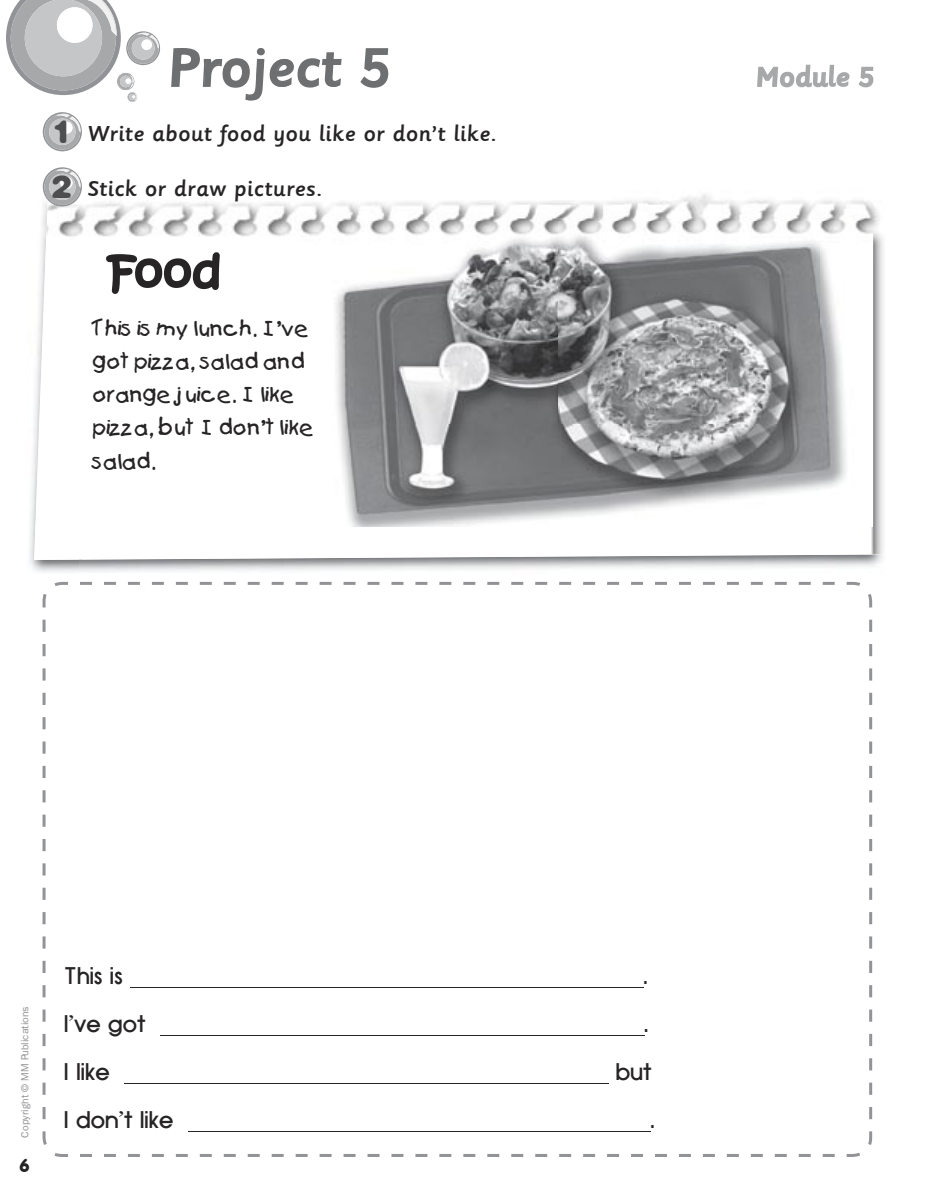
<style>
.page{position:relative;width:936px;height:1191px;background:#fff}
.page>*{position:absolute;margin:0;border:0;box-sizing:border-box;transform-origin:0 0}
.t1{font:500 60px "Sassoon Primary";color:#6e6f71}
.t2{font:43.5px "Kristen ITC";color:#272425}
.t3{font:500 30px "Sassoon Primary";color:#a6a8aa}
.t4{font:30px/55.1px "Fat Beans";color:#4e4e50}
.t5{font:500 24px "Sassoon Primary";letter-spacing:.005em;color:#272425}
.t6{font:24px "UB Avant Garde Bold";color:#272425}
.t7{font:21px/33px "Kids Plain";color:#272425}
.t8{font:18px "VAG Rounded BT";color:#272425}
.t9{font:10.5px "F1 Franklin G Book";color:#929396}
.s1{font-family:"UB Baskerville Bold"}
</style>
<div class="page">
<svg style="left:6px;top:0;width:154px;height:102px"></svg>
<svg style="left:171px;top:48px;width:171px;height:53px"></svg>
<svg style="left:360px;top:48px;width:29px;height:40px"></svg>
<svg style="left:757px;top:64px;width:93px;height:24px"></svg>
<svg style="left:858px;top:66px;width:16px;height:22px"></svg>
<img style="left:29px;top:446px;width:51px;height:126px">
<img style="left:34px;top:202px;width:266px;height:358px">
<img style="left:300px;top:194px;width:579px;height:28px">
<img style="left:834px;top:222px;width:51px;height:338px">
<svg style="left:104px;top:251px;width:117px;height:44px"></svg>
<svg style="left:43px;top:582px;width:829px;height:575px"></svg>
<img style="left:297px;top:221px;width:575px;height:305px">
<hr style="left:130px;top:986px;width:513px;height:1px;background:#272425">
<hr style="left:160px;top:1034px;width:484px;height:1px;background:#272425">
<hr style="left:124px;top:1082px;width:484px;height:1px;background:#272425">
<hr style="left:188px;top:1130px;width:462px;height:1px;background:#272425">
<svg style="left:42px;top:112px;width:40px;height:40px"></svg>
<div style="left:60px;top:121px;width:13px;height:13px;background:#fff;border-radius:50%"></div>
<svg style="left:42px;top:167px;width:41px;height:40px"></svg>
<div style="left:60px;top:176px;width:13px;height:13px;background:#fff;border-radius:50%"></div>
<h3 class="t4" style="left:52px;top:106px;width:21px">1<br>2</h3>
<h1 class="t1" style="left:167px;top:35px;width:224px">Project 5</h1>
<p class="t5" style="left:87px;top:120px;width:410px">Write about food you like or don’t like.</p>
<p class="t5" style="left:87px;top:176px;width:236px">Stick or draw pictures.</p>
<h2 class="t2" style="left:109px;top:243px;width:113px">Food</h2>
<p class="t7" style="left:92px;top:312px;width:223px">This is my lunch. I’ve got pizza, salad and orange juice. I like pizza, but I don’t like salad.</p>
<h3 class="t3" style="left:755px;top:61px;width:120px">Module 5</h3>
<p class="t9" style="left:19px;top:1137px;width:133px;rotate:-90deg">Copyright © MM Publications</p>
<p class="t8" style="left:19px;top:1154px;width:12px">6</p>
<p class="t6" style="left:64px;top:964px;width:60px">This is</p>
<p class="t6" style="left:64px;top:1012px;width:83px">I<span class="s1">’</span>ve got</p>
<p class="t6" style="left:643px;top:964px;width:6px">.</p>
<p class="t6" style="left:644px;top:1012px;width:6px">.</p>
<p class="t6" style="left:64px;top:1060px;width:47px">I like</p>
<p class="t6" style="left:615px;top:1060px;width:37px">but</p>
<p class="t6" style="left:64px;top:1108px;width:111px">I don<span class="s1">’</span>t like</p>
<p class="t6" style="left:650px;top:1108px;width:6px">.</p>
</div>
